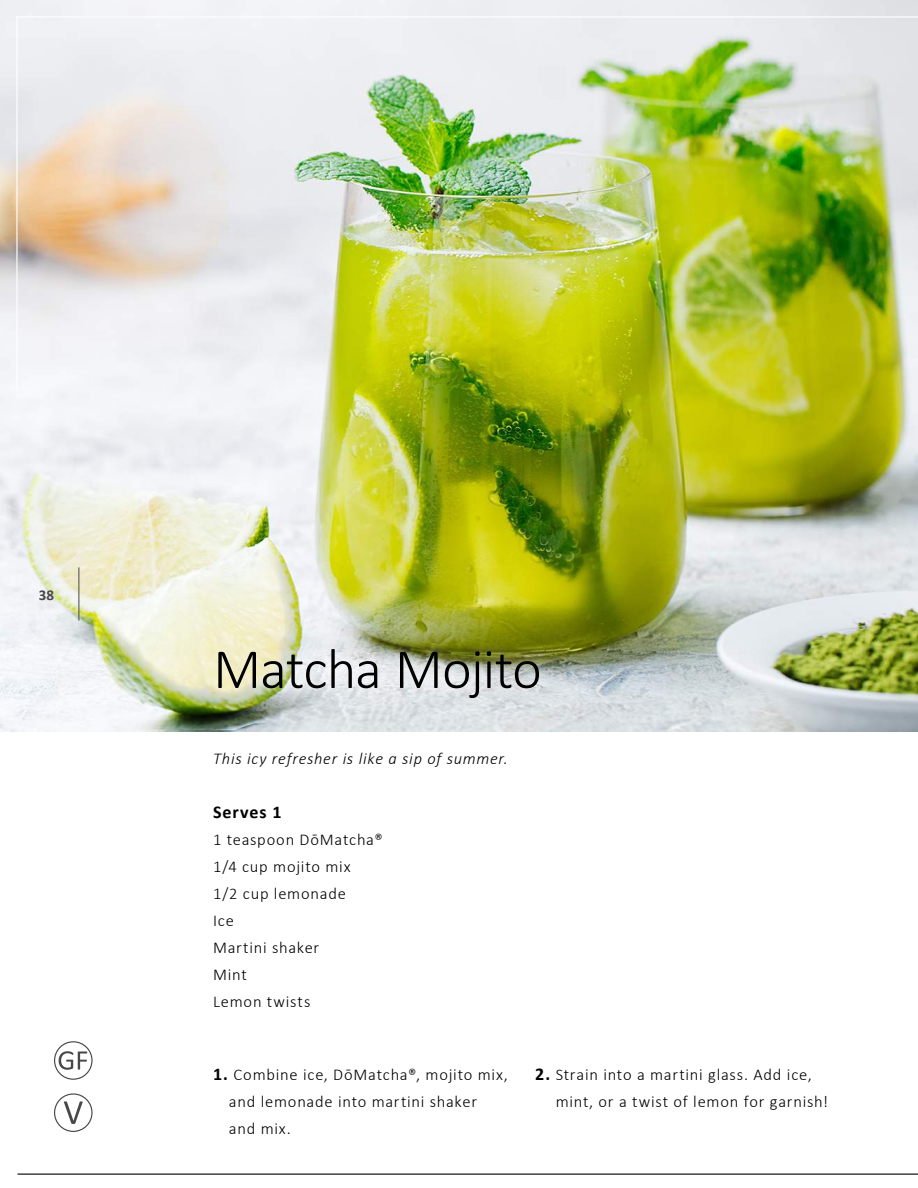
<style>
.page{position:relative;width:918px;height:1188px;background:#fff}
.page>*{position:absolute;margin:0;border:0;box-sizing:border-box;transform-origin:0 0}
.t1{font:300 57px "Calibri";letter-spacing:-.02em;color:#000}
.t2{font:700 18px "Calibri";letter-spacing:.05em;color:#000}
.t3{font:300 16.5px/27px "Calibri";letter-spacing:.045em;color:#000}
.t4{font:italic 300 16.5px "Calibri";letter-spacing:.04em;color:#000}
.t5{font:700 15px "Calibri";color:#48484a}
.s1{font-weight:700;font-size:18px}
</style>
<div class="page">
<img style="left:0;top:0;width:918px;height:731px">
<div style="left:206px;top:637px;width:346px;height:73px;background:#fff;opacity:.75"></div>
<hr style="left:16px;top:16px;width:902px;height:2px;background:#fff">
<hr style="left:16px;top:16px;width:2px;height:375px;background:#fff">
<hr style="left:18px;top:1174px;width:900px;height:1px;background:#000">
<div style="left:54px;top:1041px;width:39px;height:39px;border:1px solid #48484a;border-radius:50%"></div>
<svg style="left:59px;top:1051px;width:28px;height:19px"></svg>
<div style="left:54px;top:1093px;width:39px;height:39px;border:1px solid #48484a;border-radius:50%"></div>
<svg style="left:64px;top:1101px;width:19px;height:23px"></svg>
<hr style="left:79px;top:567px;width:1px;height:54px;background:#48484a">
<p class="t5" style="left:39px;top:584px;width:17px">38</p>
<h1 class="t1" style="left:213px;top:634px;width:330px">Matcha Mojito</h1>
<p class="t4" style="left:213px;top:748px;width:296px">This icy refresher is like a sip of summer.</p>
<p class="t2" style="left:213px;top:799px;width:70px">Serves 1</p>
<p class="t3" style="left:213px;top:826px;width:171px">1 teaspoon DōMatcha®<br>1/4 cup mojito mix<br>1/2 cup lemonade<br>Ice<br>Martini shaker<br>Mint<br>Lemon twists</p>
<p class="t3" style="left:229px;top:1061px;width:280px;text-indent:-16px"><span class="s1">1.</span> Combine ice, DōMatcha®, mojito mix, and lemonade into martini shaker<br>and mix.</p>
<p class="t3" style="left:556px;top:1061px;width:274px;text-indent:-20px"><span class="s1">2.</span> Strain into a martini glass. Add ice, mint, or a twist of lemon for garnish!</p>
</div>
